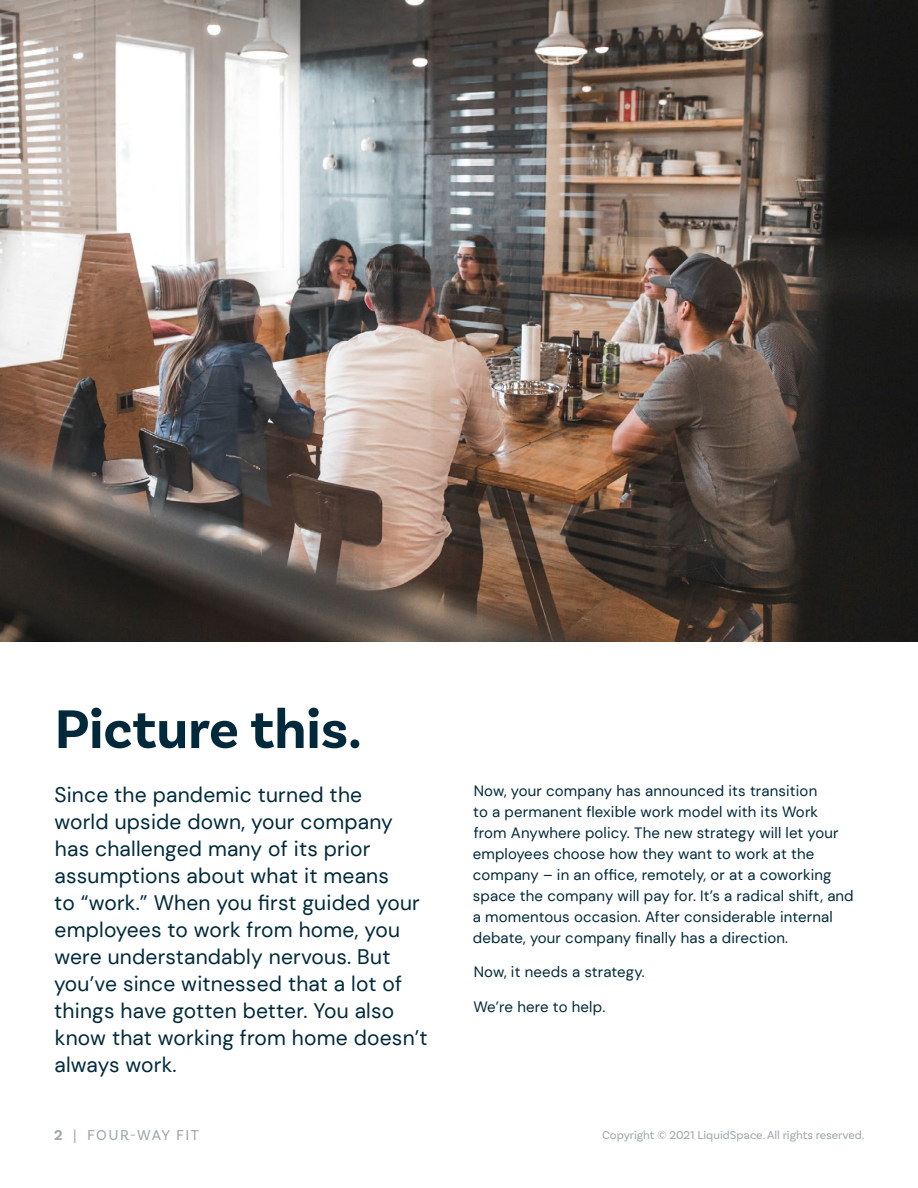
<style>
.page{position:relative;width:918px;height:1188px;background:#fff}
.page>*{position:absolute;margin:0;border:0;box-sizing:border-box;transform-origin:0 0}
.H1_-_lv1_TOC{font:700 57px "Basic Sans";color:#002a3b}
.Intro_Body{font:21px/27px "DM Sans";letter-spacing:.01em;color:#002a3b}
.Body_2{font:15px/21px "DM Sans";letter-spacing:.01em;color:#002a3b}
.t1{font:15px "Basic Sans";letter-spacing:.1em;color:#a0a9ad}
.t2{font:12px "Basic Sans";color:#a0a9ad}
.s1{font-weight:700}
</style>
<div class="page">
<img style="left:0;top:0;width:918px;height:642px">
<p class="H1_-_lv1_TOC" style="left:55px;top:695px;width:308px">Picture this.</p>
<p class="Intro_Body" style="left:54px;top:781px;width:375px">Since the pandemic turned the<br>world upside down, your company has challenged many of its prior assumptions about what it means<br>to “work.” When you first guided your employees to work from home, you were understandably nervous. But you’ve since witnessed that a lot of things have gotten better. You also know that working from home doesn’t always work.</p>
<p class="Body_2" style="left:473px;top:780px;width:382px">Now, your company has announced its transition<br>to a permanent flexible work model with its Work from Anywhere policy. The new strategy will let your employees choose how they want to work at the company – in an office, remotely, or at a coworking space the company will pay for. It’s a radical shift, and a momentous occasion. After considerable internal debate, your company finally has a direction.</p>
<p class="Body_2" style="left:474px;top:962px;width:172px">Now, it needs a strategy.</p>
<p class="Body_2" style="left:473px;top:996px;width:133px">We’re here to help.</p>
<p class="t1" style="left:54px;top:1126px;width:146px"><span class="s1">2</span> | FOUR-WAY FIT</p>
<p class="t2" style="left:602px;top:1127px;width:264px">Copyright © 2021 LiquidSpace. All rights reserved.</p>
</div>
